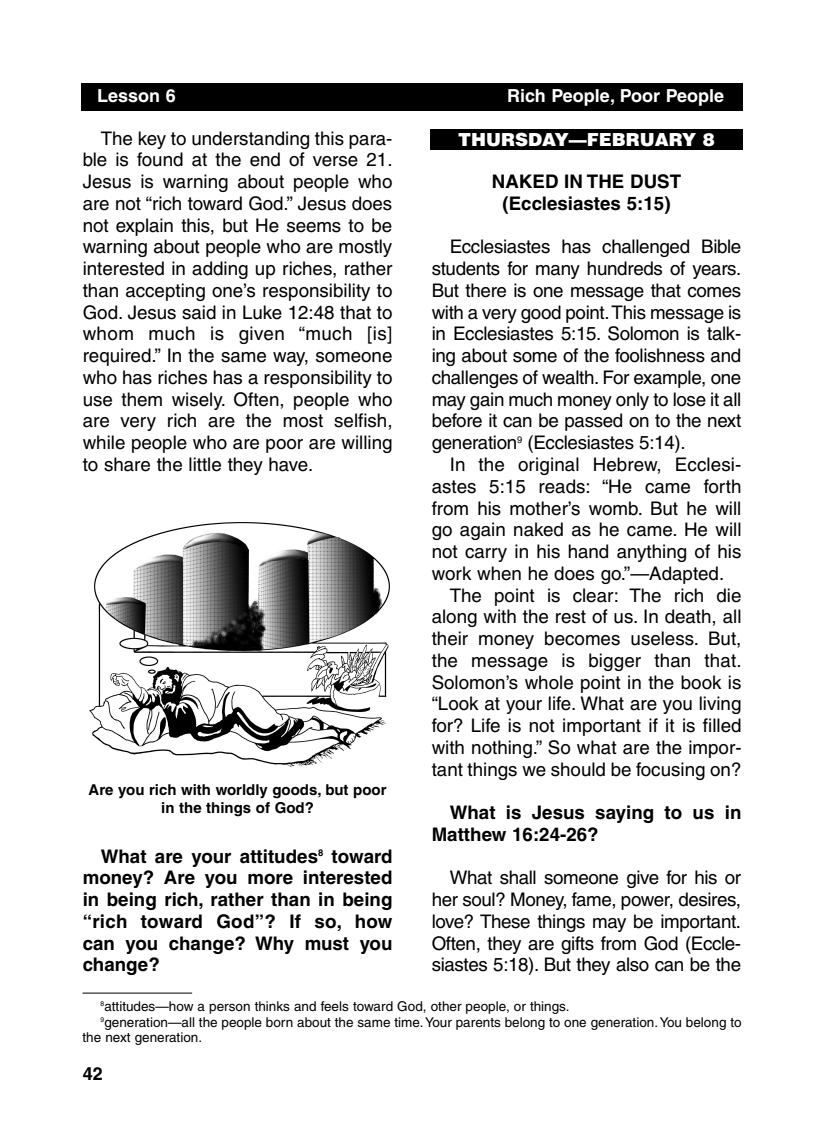
<style>
.page{position:relative;width:824px;height:1148px;background:#fff}
.page>*{position:absolute;margin:0;border:0;box-sizing:border-box;transform-origin:0 0}
.t1{font:18.75px/21.8px "Helvetica";color:#000;text-align:justify}
.t2{font:700 18.75px/21.8px "Helvetica";color:#000;text-align:justify}
.t3{font:700 18px "Helvetica";color:#fff}
.t4{font:900 18px "Helvetica";color:#fff}
.t5{font:700 18px "Helvetica";color:#000}
.t6{font:700 15px/18px "Helvetica";color:#000;text-align:center}
.t7{font:13.5px "Helvetica";color:#000}
</style>
<div class="page">
<div style="left:81px;top:84px;width:661px;height:27px;background:#000"></div>
<div style="left:430px;top:130px;width:312px;height:20px;background:#000"></div>
<img style="left:89px;top:522px;width:301px;height:245px">
<hr style="left:82px;top:992px;width:110px;height:1px;background:#000">
<p class="t3" style="left:97px;top:89px;width:80px">Lesson 6</p>
<p class="t3" style="left:507px;top:89px;width:219px">Rich People, Poor People</p>
<p class="t1" style="left:83px;top:129px;width:311px;text-indent:18px">The key to understanding this para&shy;ble is found at the end of verse 21.<br>Jesus is warning about people who are not “rich toward God.” Jesus does not explain this, but He seems to be warning about people who are mostly interested in adding up riches, rather than accepting one’s responsibility to God. Jesus said in Luke 12:48 that to whom much is given “much [is] required.” In the same way, someone who has riches has a responsibility to use them wisely. Often, people who are very rich are the most selfish, while people who are poor are willing to share the little they have.</p>
<p class="t6" style="left:89px;top:781px;width:299px">Are you rich with worldly goods, but poor in the things of God?</p>
<p class="t2" style="left:83px;top:846px;width:311px;text-indent:18px">What are your attitudes<sup>8</sup> toward money? Are you more interested in being rich, rather than in being “rich toward God”? If so, how can you change? Why must you change?</p>
<p class="t4" style="left:458px;top:130px;width:258px">THURSDAY—FEBRUARY 8</p>
<p class="t2" style="left:492px;top:172px;width:191px;text-align:center">NAKED IN THE DUST (Ecclesiastes 5:15)</p>
<p class="t1" style="left:431px;top:238px;width:311px;text-indent:18px">Ecclesiastes has challenged Bible students for many hundreds of years.<br>But there is one message that comes with a very good point.This message is in Ecclesiastes 5:15. Solomon is talk&shy;ing about some of the foolishness and challenges of wealth. For example, one may gain much money only to lose it all before it can be passed on to the next generation<sup>9</sup> (Ecclesiastes 5:14).</p>
<p class="t1" style="left:449px;top:455px;width:293px">In the original Hebrew, Ecclesi-</p>
<p class="t1" style="left:431px;top:477px;width:311px">astes 5:15 reads: “He came forth</p>
<p class="t1" style="left:431px;top:499px;width:311px">from his mother’s womb. But he will</p>
<p class="t1" style="left:431px;top:520px;width:311px">go again naked as he came. He will</p>
<p class="t1" style="left:431px;top:542px;width:311px">not carry in his hand anything of his</p>
<p class="t1" style="left:431px;top:564px;width:294px">work when he does go.”—Adapted.</p>
<p class="t1" style="left:449px;top:586px;width:293px">The point is clear: The rich die</p>
<p class="t1" style="left:431px;top:607px;width:311px">along with the rest of us. In death, all</p>
<p class="t1" style="left:431px;top:629px;width:311px">their money becomes useless. But,</p>
<p class="t1" style="left:431px;top:651px;width:311px">the message is bigger than that.</p>
<p class="t1" style="left:431px;top:673px;width:311px">Solomon’s whole point in the book is</p>
<p class="t1" style="left:431px;top:694px;width:311px">“Look at your life. What are you living</p>
<p class="t1" style="left:431px;top:716px;width:311px">for? Life is not important if it is filled</p>
<p class="t1" style="left:431px;top:738px;width:311px">with nothing.” So what are the impor-</p>
<p class="t1" style="left:431px;top:760px;width:311px">tant things we should be focusing on?</p>
<p class="t2" style="left:431px;top:803px;width:311px;text-indent:18px">What is Jesus saying to us in<br>Matthew 16:24-26?</p>
<p class="t1" style="left:431px;top:868px;width:311px;text-indent:18px">What shall someone give for his or her soul? Money, fame, power, desires, love? These things may be important.<br>Often, they are gifts from God (Eccle&shy;siastes 5:18). But they also can be the</p>
<p class="t7" style="left:101px;top:1001px;width:470px"><sup>8</sup>attitudes—how a person thinks and feels toward God, other people, or things.</p>
<p class="t7" style="left:101px;top:1017px;width:642px"><sup>9</sup>generation—all the people born about the same time.Your parents belong to one generation.You belong to</p>
<p class="t7" style="left:82px;top:1032px;width:121px">the next generation.</p>
<p class="t5" style="left:83px;top:1066px;width:22px">42</p>
</div>
